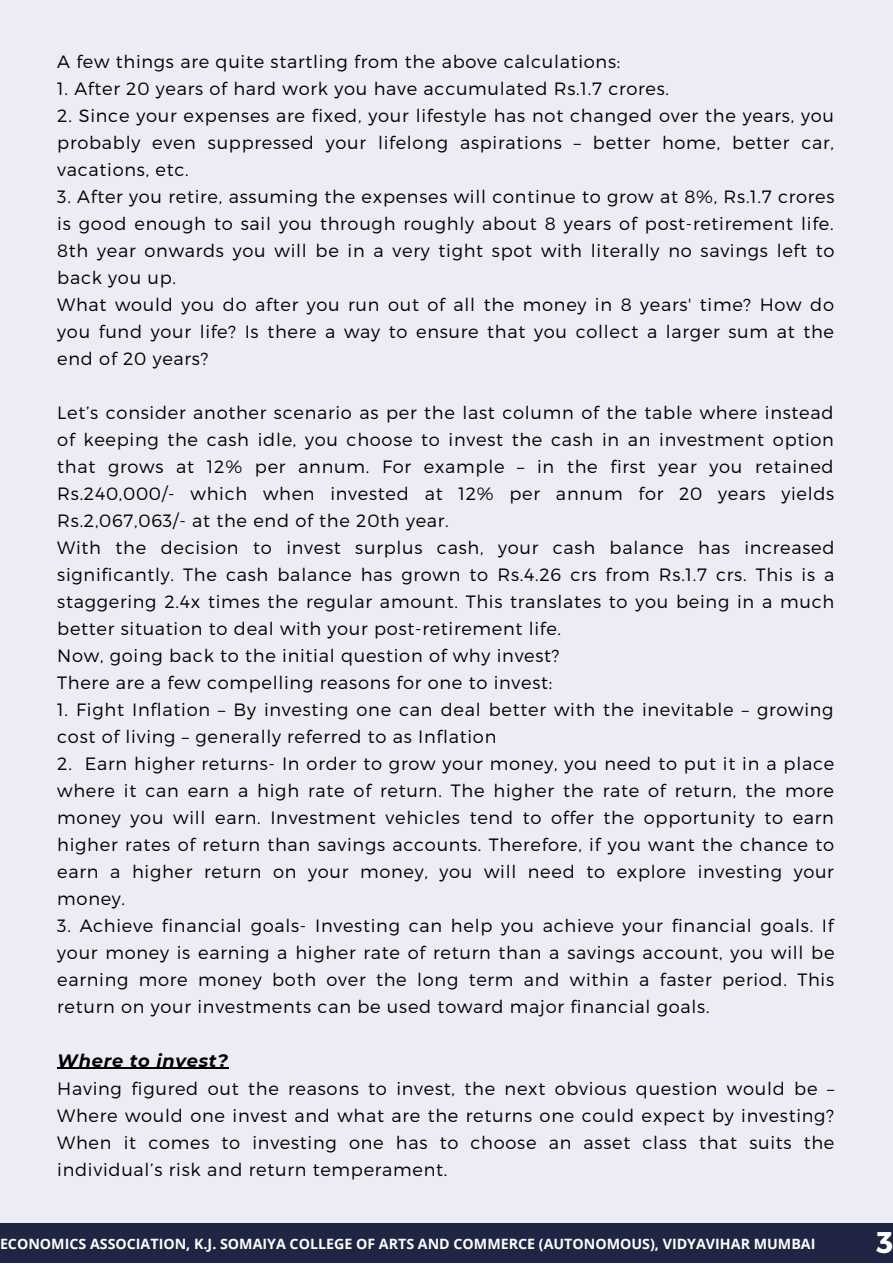
<style>
.page{position:relative;width:893px;height:1264px;background:#fff}
.page>*{position:absolute;margin:0;border:0;box-sizing:border-box;transform-origin:0 0}
.t1{font:700 30px "Montserrat";color:#fefefd}
.t2{font:300 17.85px/27px "Montserrat";letter-spacing:.04em;color:#000;text-align:justify}
.t3{font:italic 700 17.85px "Montserrat";letter-spacing:.04em;color:#000}
.t4{font:700 14.25px "Open Sans";color:#fefefd}
</style>
<div class="page">
<div style="left:0;top:0;width:892px;height:1262px;background:#ebecf4"></div>
<div style="left:0;top:1223px;width:892px;height:39px;background:#202543"></div>
<hr style="left:57px;top:1067px;width:172px;height:1px;background:#000">
<p class="t2" style="left:57px;top:47px;width:564px">A few things are quite startling from the above calculations:</p>
<p class="t2" style="left:57px;top:74px;width:613px">1. After 20 years of hard work you have accumulated Rs.1.7 crores.</p>
<p class="t2" style="left:57px;top:101px;width:778px">2. Since your expenses are fixed, your lifestyle has not changed over the years, you probably even suppressed your lifelong aspirations – better home, better car, vacations, etc.</p>
<p class="t2" style="left:57px;top:182px;width:778px;text-align:left">3. After you retire, assuming the expenses will continue to grow at 8%, Rs.1.7 crores is good enough to sail you through roughly about 8 years of post-retirement life.<br>8th year onwards you will be in a very tight spot with literally no savings left to back you up.<br>What would you do after you run out of all the money in 8 years' time? How do you fund your life? Is there a way to ensure that you collect a larger sum at the end of 20 years?</p>
<p class="t2" style="left:57px;top:398px;width:778px;text-align:left">Let’s consider another scenario as per the last column of the table where instead of keeping the cash idle, you choose to invest the cash in an investment option that grows at 12% per annum. For example – in the first year you retained Rs.240,000/- which when invested at 12% per annum for 20 years yields Rs.2,067,063/- at the end of the 20th year.<br>With the decision to invest surplus cash, your cash balance has increased significantly. The cash balance has grown to Rs.4.26 crs from Rs.1.7 crs. This is a staggering 2.4x times the regular amount. This translates to you being in a much better situation to deal with your post-retirement life.<br>Now, going back to the initial question of why invest?<br>There are a few compelling reasons for one to invest:</p>
<p class="t2" style="left:57px;top:695px;width:777px">1. Fight Inflation – By investing one can deal better with the inevitable – growing cost of living – generally referred to as Inflation</p>
<p class="t2" style="left:57px;top:749px;width:778px">2. Earn higher returns- In order to grow your money, you need to put it in a place where it can earn a high rate of return. The higher the rate of return, the more money you will earn. Investment vehicles tend to offer the opportunity to earn higher rates of return than savings accounts. Therefore, if you want the chance to earn a higher return on your money, you will need to explore investing your money.</p>
<p class="t2" style="left:57px;top:910px;width:778px">3. Achieve financial goals- Investing can help you achieve your financial goals. If your money is earning a higher rate of return than a savings account, you will be earning more money both over the long term and within a faster period. This return on your investments can be used toward major financial goals.</p>
<p class="t3" style="left:57px;top:1049px;width:172px">Where to invest?</p>
<p class="t2" style="left:57px;top:1073px;width:778px">Having figured out the reasons to invest, the next obvious question would be – Where would one invest and what are the returns one could expect by investing?<br>When it comes to investing one has to choose an asset class that suits the individual’s risk and return temperament.</p>
<p class="t4" style="left:0;top:1233px;width:816px">ECONOMICS ASSOCIATION, K.J. SOMAIYA COLLEGE OF ARTS AND COMMERCE (AUTONOMOUS), VIDYAVIHAR MUMBAI</p>
<h1 class="t1" style="left:876px;top:1222px;width:18px">3</h1>
</div>
